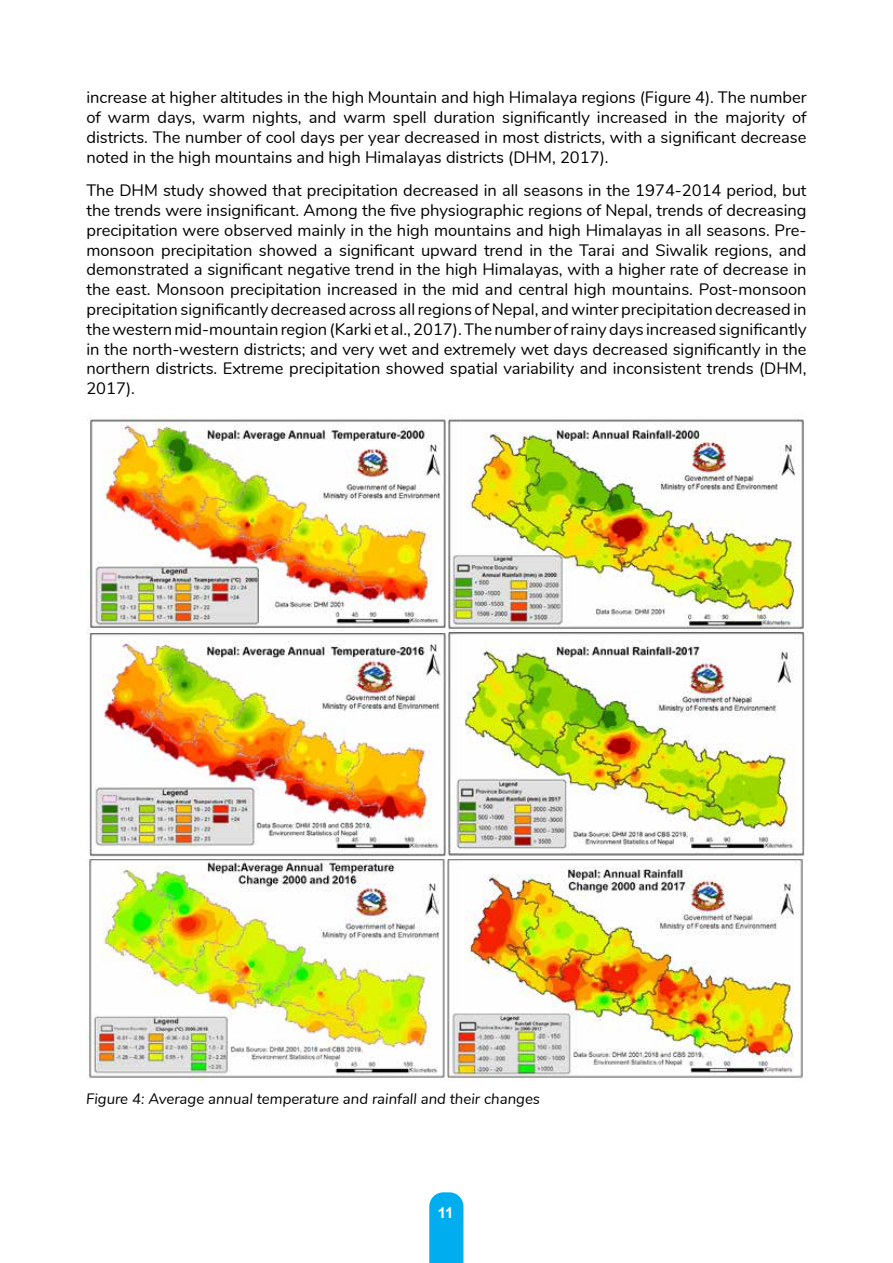
<style>
.page{position:relative;width:893px;height:1263px;background:#fff}
.page>*{position:absolute;margin:0;border:0;box-sizing:border-box;transform-origin:0 0}
.t1{font:16.5px/19.8px "Nunito";color:#000;text-align:justify}
.t2{font:italic 15px "Nunito";color:#000}
.t3{font:700 15px "Arial";color:#fff}
</style>
<div class="page">
<svg style="left:429px;top:1192px;width:34px;height:71px;background:#0bb1ef"></svg>
<img style="left:86px;top:416px;width:719px;height:664px">
<p class="t1" style="left:86px;top:87px;width:722px">increase at higher altitudes in the high Mountain and high Himalaya regions (Figure 4). The number of warm days, warm nights, and warm spell duration significantly increased in the majority of districts. The number of cool days per year decreased in most districts, with a significant decrease noted in the high mountains and high Himalayas districts (DHM, 2017).</p>
<p class="t1" style="left:86px;top:180px;width:722px">The DHM study showed that precipitation decreased in all seasons in the 1974-2014 period, but the trends were insignificant. Among the five physiographic regions of Nepal, trends of decreasing precipitation were observed mainly in the high mountains and high Himalayas in all seasons. Pre&shy;monsoon precipitation showed a significant upward trend in the Tarai and Siwalik regions, and demonstrated a significant negative trend in the high Himalayas, with a higher rate of decrease in the east. Monsoon precipitation increased in the mid and central high mountains. Post-monsoon precipitation significantly decreased across all regions of Nepal, and winter precipitation decreased in the western mid-mountain region (Karki et al., 2017). The number of rainy days increased significantly in the north-western districts; and very wet and extremely wet days decreased significantly in the northern districts. Extreme precipitation showed spatial variability and inconsistent trends (DHM, 2017).</p>
<p class="t2" style="left:86px;top:1088px;width:456px">Figure 4: Average annual temperature and rainfall and their changes</p>
<p class="t3" style="left:438px;top:1202px;width:17px">11</p>
</div>
